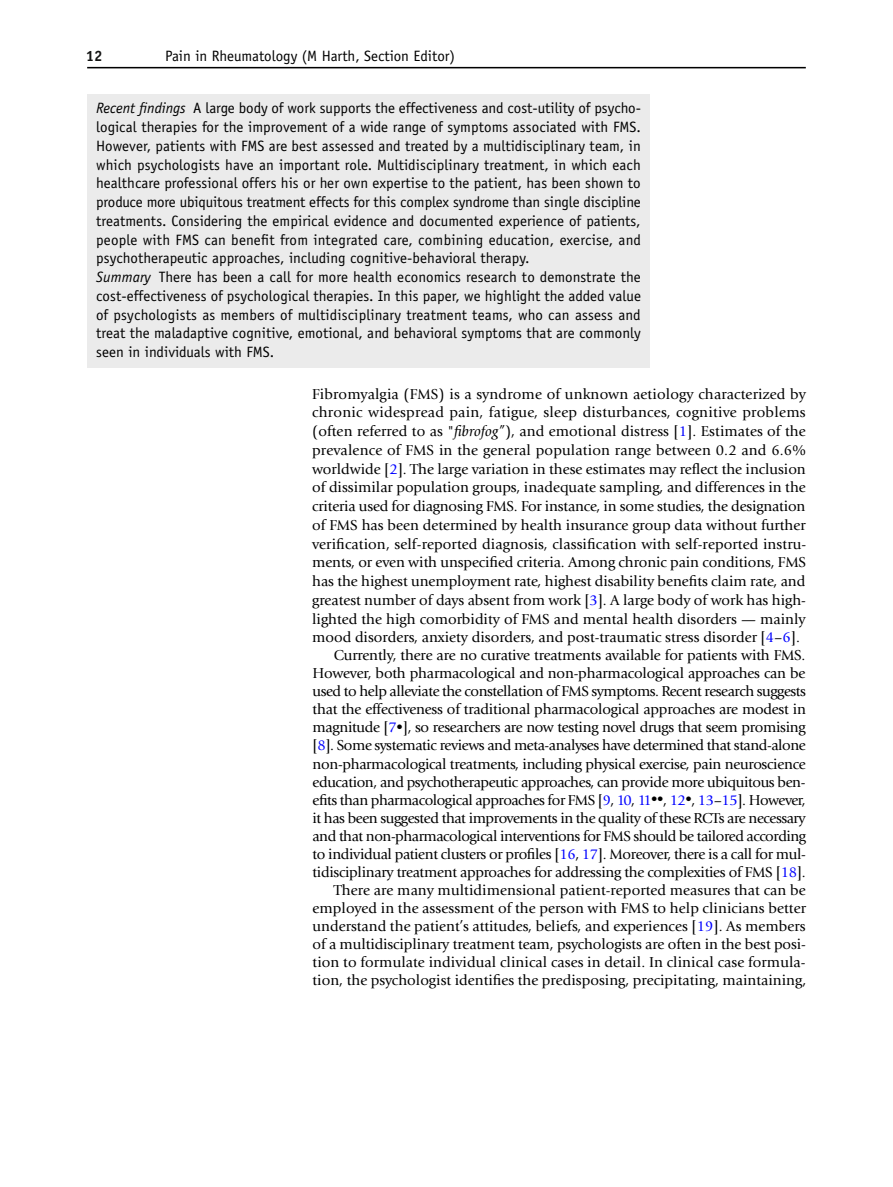
<style>
.page{position:relative;width:893px;height:1187px;background:#fff}
.page>*{position:absolute;margin:0;border:0;box-sizing:border-box;transform-origin:0 0}
.t1{font:15px "Giovanni Book 2";letter-spacing:-.005em;color:#000}
.t2{font:15px/18.8px "Officina Sans Book 2";letter-spacing:.005em;color:#000}
.t3{font:15px "Giovanni Book 2";letter-spacing:-.03em;color:#000}
.t4{font:15px "Giovanni Book 2";letter-spacing:-.025em;color:#000}
.t5{font:15px "Giovanni Book 2";letter-spacing:.015em;color:#000}
.t6{font:15px "Officina Sans Bold 2";color:#131413}
.s1{font-family:"Officina Sans";font-style:italic}
.s2{font-family:"Giovanni";font-style:italic}
.s3{color:#00f}
.s4{font-size:12.75px}
</style>
<div class="page">
<hr style="left:87px;top:67px;width:719px;height:1px;background:#000">
<div style="left:87px;top:94px;width:563px;height:180px;background:#ebebeb"></div>
<div style="left:87px;top:263px;width:563px;height:105px;background:#ebebeb"></div>
<p class="t2" style="left:165px;top:46px;width:292px">Pain in Rheumatology (M Harth, Section Editor)</p>
<p class="t2" style="left:96px;top:99px;width:546px"><span class="s1">Recent findings</span> A large body of work supports the effectiveness and cost-utility of psycho&shy;logical therapies for the improvement of a wide range of symptoms associated with FMS.<br>However, patients with FMS are best assessed and treated by a multidisciplinary team, in which psychologists have an important role. Multidisciplinary treatment, in which each healthcare professional offers his or her own expertise to the patient, has been shown to produce more ubiquitous treatment effects for this complex syndrome than single discipline treatments. Considering the empirical evidence and documented experience of patients, people with FMS can benefit from integrated care, combining education, exercise, and psychotherapeutic approaches, including cognitive-behavioral therapy.<br><span class="s1">Summary</span> There has been a call for more health economics research to demonstrate the cost-effectiveness of psychological therapies. In this paper, we highlight the added value of psychologists as members of multidisciplinary treatment teams, who can assess and treat the maladaptive cognitive, emotional, and behavioral symptoms that are commonly seen in individuals with FMS.</p>
<p class="t1" style="left:312px;top:385px;width:495px">Fibromyalgia (FMS) is a syndrome of unknown aetiology characterized by</p>
<p class="t5" style="left:312px;top:404px;width:495px">chronic widespread pain, fatigue, sleep disturbances, cognitive problems</p>
<p class="t1" style="left:312px;top:422px;width:495px">(often referred to as "<span class="s2">fibrofog”</span>), and emotional distress [<span class="s3">1</span>]. Estimates of the</p>
<p class="t1" style="left:312px;top:441px;width:495px">prevalence of FMS in the general population range between 0.2 and 6.6%</p>
<p class="t1" style="left:312px;top:460px;width:495px">worldwide [<span class="s3">2</span>]. The large variation in these estimates may reflect the inclusion</p>
<p class="t1" style="left:312px;top:479px;width:495px">of dissimilar population groups, inadequate sampling, and differences in the</p>
<p class="t1" style="left:312px;top:497px;width:495px">criteria used for diagnosing FMS. For instance, in some studies, the designation</p>
<p class="t1" style="left:312px;top:516px;width:495px">of FMS has been determined by health insurance group data without further</p>
<p class="t1" style="left:312px;top:535px;width:495px">verification, self-reported diagnosis, classification with self-reported instru-</p>
<p class="t1" style="left:312px;top:554px;width:495px">ments, or even with unspecified criteria. Among chronic pain conditions, FMS</p>
<p class="t1" style="left:312px;top:572px;width:495px">has the highest unemployment rate, highest disability benefits claim rate, and</p>
<p class="t1" style="left:312px;top:591px;width:495px">greatest number of days absent from work [<span class="s3">3</span>]. A large body of work has high-</p>
<p class="t1" style="left:312px;top:610px;width:495px">lighted the high comorbidity of FMS and mental health disorders — mainly</p>
<p class="t1" style="left:312px;top:629px;width:489px">mood disorders, anxiety disorders, and post-traumatic stress disorder [<span class="s3">4</span>–<span class="s3">6</span>].</p>
<p class="t1" style="left:334px;top:647px;width:473px">Currently, there are no curative treatments available for patients with FMS.</p>
<p class="t1" style="left:313px;top:665px;width:494px">However, both pharmacological and non-pharmacological approaches can be</p>
<p class="t3" style="left:313px;top:683px;width:495px">used to help alleviate the constellation of FMS symptoms. Recent research suggests</p>
<p class="t1" style="left:313px;top:701px;width:495px">that the effectiveness of traditional pharmacological approaches are modest in</p>
<p class="t1" style="left:313px;top:719px;width:495px">magnitude [<span class="s3">7</span><span class="s4">•</span>], so researchers are now testing novel drugs that seem promising</p>
<p class="t4" style="left:313px;top:737px;width:495px">[<span class="s3">8</span>]. Some systematic reviews and meta-analyses have determined that stand-alone</p>
<p class="t1" style="left:313px;top:755px;width:495px">non-pharmacological treatments, including physical exercise, pain neuroscience</p>
<p class="t4" style="left:313px;top:773px;width:494px">education, and psychotherapeutic approaches, can provide more ubiquitous ben-</p>
<p class="t3" style="left:313px;top:791px;width:495px">efits than pharmacological approaches for FMS [<span class="s3">9</span>, <span class="s3">10</span>, <span class="s3">11</span><span class="s4">••</span>, <span class="s3">12</span><span class="s4">•</span>, <span class="s3">13</span>–<span class="s3">15</span>]. However,</p>
<p class="t3" style="left:313px;top:809px;width:495px">it has been suggested that improvements in the quality of these RCTs are necessary</p>
<p class="t3" style="left:313px;top:827px;width:495px">and that non-pharmacological interventions for FMS should be tailored according</p>
<p class="t4" style="left:313px;top:845px;width:495px">to individual patient clusters or profiles [<span class="s3">16</span>, <span class="s3">17</span>]. Moreover, there is a call for mul-</p>
<p class="t1" style="left:313px;top:863px;width:495px">tidisciplinary treatment approaches for addressing the complexities of FMS [<span class="s3">18</span>].</p>
<p class="t1" style="left:334px;top:881px;width:473px">There are many multidimensional patient-reported measures that can be</p>
<p class="t1" style="left:313px;top:899px;width:495px">employed in the assessment of the person with FMS to help clinicians better</p>
<p class="t1" style="left:313px;top:917px;width:494px">understand the patient’s attitudes, beliefs, and experiences [<span class="s3">19</span>]. As members</p>
<p class="t1" style="left:313px;top:935px;width:495px">of a multidisciplinary treatment team, psychologists are often in the best posi-</p>
<p class="t1" style="left:313px;top:953px;width:494px">tion to formulate individual clinical cases in detail. In clinical case formula-</p>
<p class="t1" style="left:313px;top:971px;width:495px">tion, the psychologist identifies the predisposing, precipitating, maintaining,</p>
<p class="t6" style="left:86px;top:46px;width:18px">12</p>
</div>
